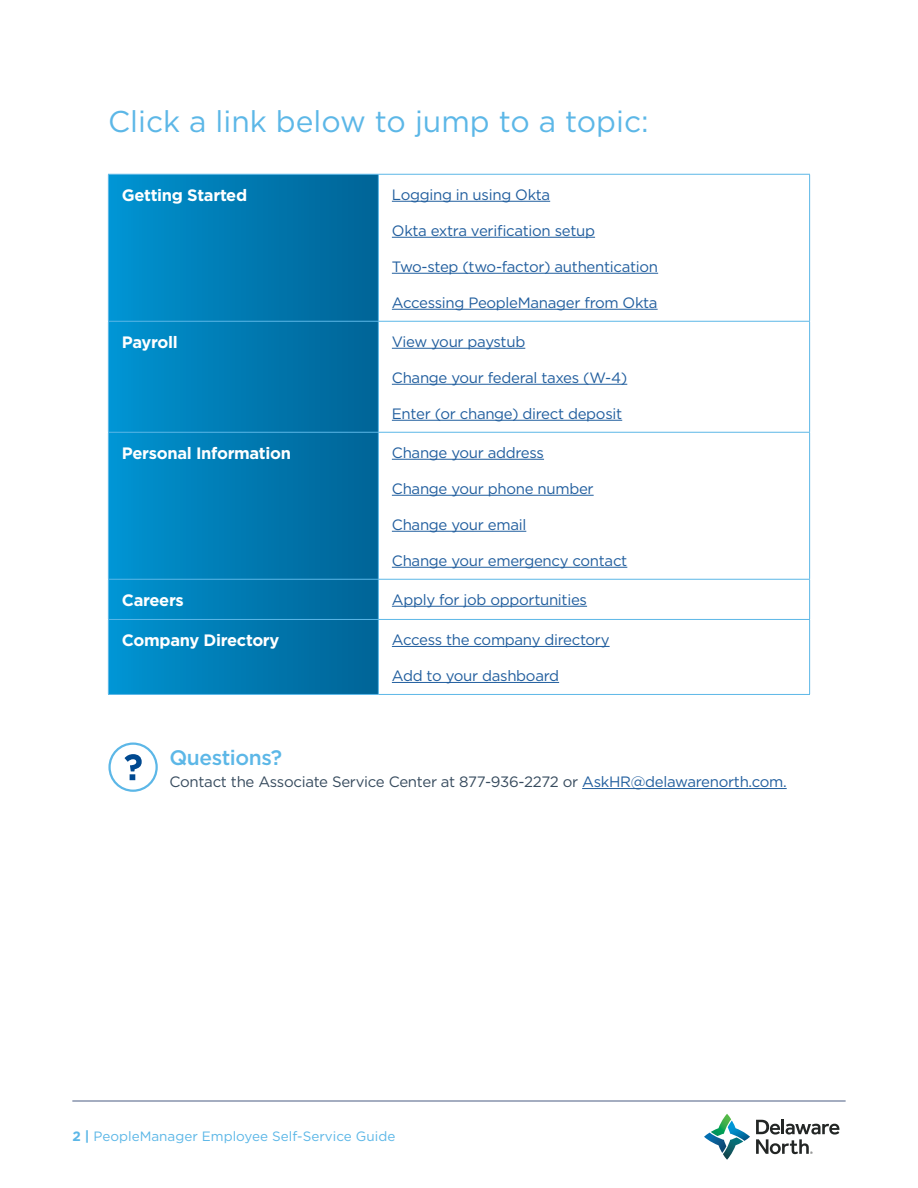
<style>
.page{position:relative;width:918px;height:1188px;background:#fff}
.page>*{position:absolute;margin:0;border:0;box-sizing:border-box;transform-origin:0 0}
.t1{font:30px "Gotham";color:#5cb7e7}
.t2{font:500 21px "Gotham";letter-spacing:-.02em;color:#5cb7e7}
.t3{font:700 16.5px "Gotham";letter-spacing:-.02em;color:#fff}
.t4{font:15px "Gotham";letter-spacing:-.02em;color:#215e9e}
.t5{font:15px "Gotham";letter-spacing:-.02em;color:#374b5e}
.t6{font:13.5px "Gotham";color:#5cb7e7}
.s1{color:#215e9e}
.s2{font-weight:700}
</style>
<div class="page">
<svg style="left:756px;top:1120px;width:83px;height:34px"></svg>
<svg style="left:704px;top:1114px;width:46px;height:46px"></svg>
<hr style="left:72px;top:1100px;width:774px;height:2px;background:#5f6e90">
<svg style="left:109px;top:175px;width:269px;height:519px;background:#007bb3"></svg>
<hr style="left:108px;top:174px;width:270px;height:1px;background:#5cb7e7">
<hr style="left:108px;top:175px;width:1px;height:146px;background:#5cb7e7">
<hr style="left:378px;top:174px;width:432px;height:1px;background:#5cb7e7">
<hr style="left:378px;top:175px;width:1px;height:146px;background:#5cb7e7">
<hr style="left:809px;top:175px;width:1px;height:146px;background:#5cb7e7">
<hr style="left:108px;top:321px;width:270px;height:1px;background:#5cb7e7">
<hr style="left:108px;top:322px;width:1px;height:110px;background:#5cb7e7">
<hr style="left:378px;top:321px;width:432px;height:1px;background:#5cb7e7">
<hr style="left:378px;top:322px;width:1px;height:110px;background:#5cb7e7">
<hr style="left:809px;top:322px;width:1px;height:110px;background:#5cb7e7">
<hr style="left:108px;top:432px;width:270px;height:1px;background:#5cb7e7">
<hr style="left:108px;top:433px;width:1px;height:146px;background:#5cb7e7">
<hr style="left:378px;top:432px;width:432px;height:1px;background:#5cb7e7">
<hr style="left:378px;top:433px;width:1px;height:146px;background:#5cb7e7">
<hr style="left:809px;top:433px;width:1px;height:146px;background:#5cb7e7">
<hr style="left:108px;top:579px;width:270px;height:1px;background:#5cb7e7">
<hr style="left:108px;top:580px;width:1px;height:39px;background:#5cb7e7">
<hr style="left:378px;top:579px;width:432px;height:1px;background:#5cb7e7">
<hr style="left:378px;top:580px;width:1px;height:39px;background:#5cb7e7">
<hr style="left:809px;top:580px;width:1px;height:39px;background:#5cb7e7">
<hr style="left:108px;top:619px;width:270px;height:1px;background:#5cb7e7">
<hr style="left:108px;top:620px;width:1px;height:74px;background:#5cb7e7">
<hr style="left:378px;top:619px;width:432px;height:1px;background:#5cb7e7">
<hr style="left:378px;top:620px;width:1px;height:74px;background:#5cb7e7">
<hr style="left:809px;top:620px;width:1px;height:74px;background:#5cb7e7">
<hr style="left:108px;top:694px;width:270px;height:1px;background:#5cb7e7">
<hr style="left:378px;top:694px;width:432px;height:1px;background:#5cb7e7">
<hr style="left:392px;top:201px;width:158px;height:1px;background:#215e9e">
<hr style="left:392px;top:237px;width:203px;height:1px;background:#215e9e">
<hr style="left:392px;top:273px;width:266px;height:1px;background:#215e9e">
<hr style="left:392px;top:309px;width:266px;height:1px;background:#215e9e">
<hr style="left:392px;top:348px;width:133px;height:1px;background:#215e9e">
<hr style="left:392px;top:384px;width:235px;height:1px;background:#215e9e">
<hr style="left:392px;top:420px;width:230px;height:1px;background:#215e9e">
<hr style="left:392px;top:459px;width:152px;height:1px;background:#215e9e">
<hr style="left:392px;top:495px;width:202px;height:1px;background:#215e9e">
<hr style="left:392px;top:531px;width:134px;height:1px;background:#215e9e">
<hr style="left:392px;top:567px;width:235px;height:1px;background:#215e9e">
<hr style="left:392px;top:606px;width:195px;height:1px;background:#215e9e">
<hr style="left:392px;top:646px;width:218px;height:1px;background:#215e9e">
<hr style="left:392px;top:682px;width:167px;height:1px;background:#215e9e">
<svg style="left:125px;top:754px;width:17px;height:26px"></svg>
<div style="left:108px;top:743px;width:50px;height:49px;border:2px solid #5cb7e7;border-radius:50%"></div>
<hr style="left:582px;top:788px;width:205px;height:1px;background:#215e9e">
<h1 class="t1" style="left:108px;top:103px;width:542px">Click a link below to jump to a topic:</h1>
<p class="t3" style="left:122px;top:184px;width:127px">Getting Started</p>
<p class="t4" style="left:392px;top:185px;width:160px">Logging in using Okta</p>
<p class="t4" style="left:392px;top:221px;width:205px">Okta extra verification setup</p>
<p class="t4" style="left:392px;top:257px;width:268px">Two-step (two-factor) authentication</p>
<p class="t4" style="left:392px;top:293px;width:267px">Accessing PeopleManager from Okta</p>
<p class="t3" style="left:122px;top:331px;width:57px">Payroll</p>
<p class="t4" style="left:392px;top:332px;width:135px">View your paystub</p>
<p class="t4" style="left:392px;top:368px;width:237px">Change your federal taxes (W-4)</p>
<p class="t4" style="left:392px;top:404px;width:232px">Enter (or change) direct deposit</p>
<p class="t3" style="left:122px;top:442px;width:171px">Personal Information</p>
<p class="t4" style="left:392px;top:443px;width:154px">Change your address</p>
<p class="t4" style="left:392px;top:479px;width:203px">Change your phone number</p>
<p class="t4" style="left:392px;top:515px;width:136px">Change your email</p>
<p class="t4" style="left:392px;top:551px;width:237px">Change your emergency contact</p>
<p class="t3" style="left:122px;top:589px;width:64px">Careers</p>
<p class="t4" style="left:392px;top:590px;width:197px">Apply for job opportunities</p>
<p class="t3" style="left:122px;top:629px;width:159px">Company Directory</p>
<p class="t4" style="left:392px;top:630px;width:219px">Access the company directory</p>
<p class="t4" style="left:392px;top:666px;width:169px">Add to your dashboard</p>
<h2 class="t2" style="left:170px;top:743px;width:114px">Questions?</h2>
<p class="t5" style="left:170px;top:772px;width:619px">Contact the Associate Service Center at 877-936-2272 or <span class="s1">AskHR@delawarenorth.com.</span></p>
<p class="t6" style="left:72px;top:1127px;width:324px"><span class="s2">2 |</span> PeopleManager Employee Self-Service Guide</p>
</div>
